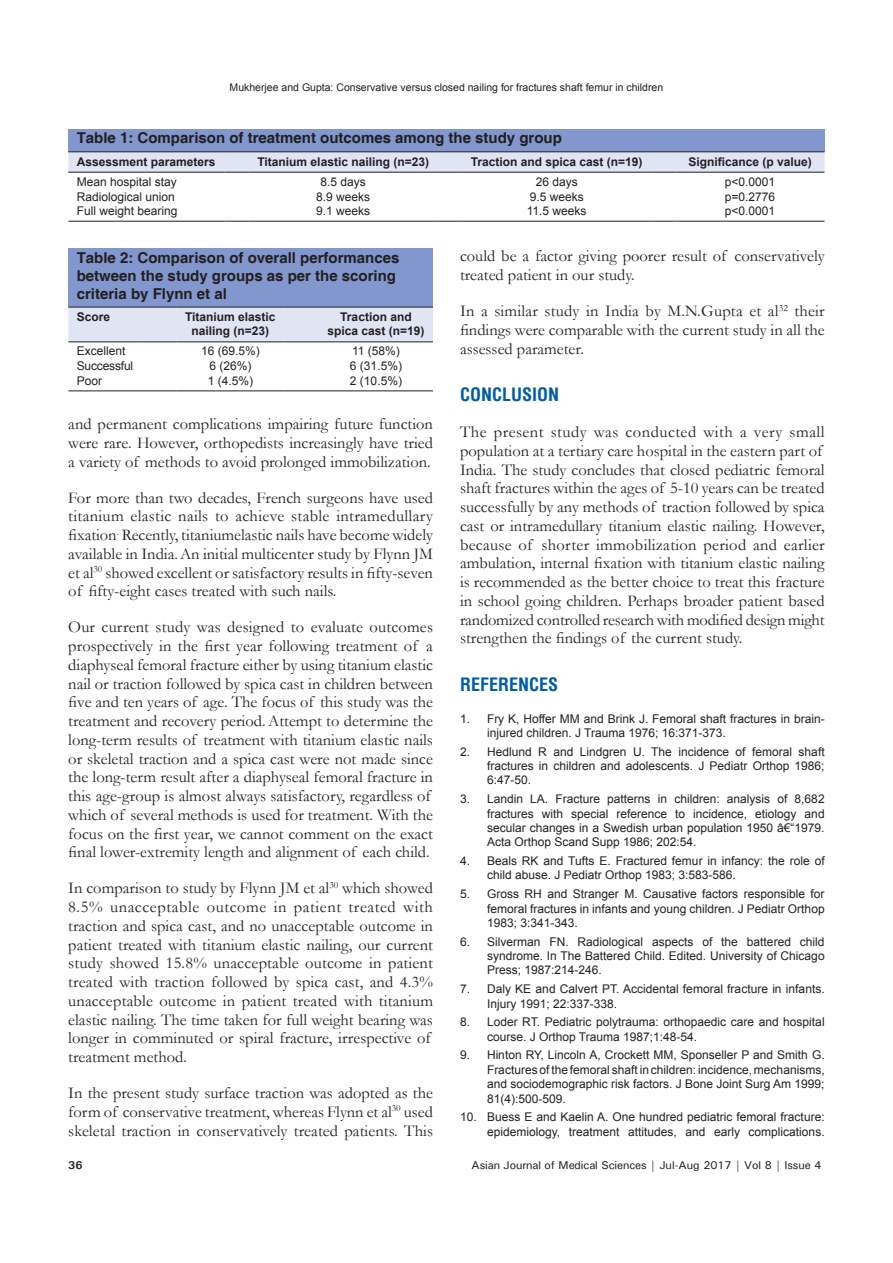
<style>
.page{position:relative;width:893px;height:1263px;background:#fff}
.page>*{position:absolute;margin:0;border:0;box-sizing:border-box;transform-origin:0 0}
.t1{font:700 condensed 18px "Helvetica";color:#015aaa}
.TX{font:16.5px/18.8px "Garamond";color:#231f20;text-align:justify}
.TT{font:700 15px/18px "Helvetica";color:#231f20}
.REF{font:12px/14.4px "Arial";color:#231f20;text-align:justify}
.TCH{font:700 12px/14.4px "Arial";color:#231f20;text-align:center}
.TB{font:12px "Arial";color:#231f20}
.TBL{font:12px "Arial";color:#231f20}
.t2{font:500 11.25px "Univers";letter-spacing:-.01em;color:#231f20}
.t3{font:700 11.25px "Univers";color:#231f20}
.t4{font:10.5px "Arial";color:#231f20}
</style>
<div class="page">
<div style="left:68px;top:129px;width:756px;height:23px;background:#8197cd"></div>
<hr style="left:68px;top:221px;width:156px;height:1px;background:#231f20">
<svg style="left:224px;top:221px;width:25px;height:1px"></svg>
<hr style="left:249px;top:221px;width:189px;height:1px;background:#231f20">
<svg style="left:438px;top:221px;width:24px;height:1px"></svg>
<hr style="left:462px;top:221px;width:189px;height:1px;background:#231f20">
<svg style="left:651px;top:221px;width:25px;height:1px"></svg>
<hr style="left:676px;top:221px;width:148px;height:1px;background:#231f20">
<svg style="left:68px;top:151px;width:756px;height:22px;background:#cfd3e0"></svg>
<hr style="left:676px;top:151px;width:148px;height:1px;background:#231f20">
<div style="left:68px;top:249px;width:365px;height:58px;background:#8197cd"></div>
<div style="left:68px;top:308px;width:365px;height:33px;background:#e0e5f3"></div>
<hr style="left:68px;top:390px;width:74px;height:1px;background:#231f20">
<hr style="left:142px;top:390px;width:34px;height:1px;background:#231f20">
<hr style="left:176px;top:390px;width:108px;height:1px;background:#231f20">
<hr style="left:284px;top:390px;width:35px;height:1px;background:#231f20">
<hr style="left:319px;top:390px;width:114px;height:1px;background:#231f20">
<hr style="left:68px;top:341px;width:74px;height:1px;background:#231f20">
<hr style="left:142px;top:341px;width:34px;height:1px;background:#231f20">
<hr style="left:176px;top:341px;width:108px;height:1px;background:#231f20">
<hr style="left:284px;top:341px;width:35px;height:1px;background:#231f20">
<hr style="left:319px;top:341px;width:114px;height:1px;background:#231f20">
<hr style="left:68px;top:307px;width:74px;height:1px;background:#231f20">
<hr style="left:142px;top:307px;width:34px;height:1px;background:#231f20">
<hr style="left:176px;top:307px;width:108px;height:1px;background:#231f20">
<hr style="left:284px;top:307px;width:35px;height:1px;background:#231f20">
<hr style="left:319px;top:307px;width:114px;height:1px;background:#231f20">
<p class="t4" style="left:230px;top:80px;width:435px">Mukherjee and Gupta: Conservative versus closed nailing for fractures shaft femur in children</p>
<p class="TT" style="left:77px;top:130px;width:487px">Table 1: Comparison of treatment outcomes among the study group</p>
<p class="TCH" style="left:77px;top:155px;width:140px">Assessment parameters</p>
<p class="TCH" style="left:258px;top:155px;width:173px">Titanium elastic nailing (n=23)</p>
<p class="TCH" style="left:471px;top:155px;width:173px">Traction and spica cast (n=19)</p>
<p class="TCH" style="left:688px;top:155px;width:125px">Significance (p value)</p>
<p class="TB" style="left:77px;top:173px;width:102px">Mean hospital stay</p>
<p class="TB" style="left:321px;top:173px;width:47px">8.5 days</p>
<p class="TB" style="left:536px;top:173px;width:44px">26 days</p>
<p class="TB" style="left:725px;top:173px;width:52px">p&lt;0.0001</p>
<p class="TB" style="left:77px;top:188px;width:100px">Radiological union</p>
<p class="TB" style="left:316px;top:188px;width:56px">8.9 weeks</p>
<p class="TB" style="left:530px;top:188px;width:56px">9.5 weeks</p>
<p class="TB" style="left:725px;top:188px;width:52px">p=0.2776</p>
<p class="TBL" style="left:77px;top:203px;width:102px">Full weight bearing</p>
<p class="TBL" style="left:316px;top:203px;width:56px">9.1 weeks</p>
<p class="TBL" style="left:527px;top:203px;width:61px">11.5 weeks</p>
<p class="TBL" style="left:725px;top:203px;width:52px">p&lt;0.0001</p>
<p class="TT" style="left:77px;top:249px;width:324px">Table 2: Comparison of overall performances between the study groups as per the scoring criteria by Flynn et al</p>
<p class="TCH" style="left:77px;top:310px;width:35px">Score</p>
<p class="TCH" style="left:185px;top:310px;width:92px">Titanium elastic nailing (n=23)</p>
<p class="TCH" style="left:327px;top:310px;width:99px">Traction and spica cast (n=19)</p>
<p class="TB" style="left:77px;top:343px;width:50px">Excellent</p>
<p class="TB" style="left:201px;top:343px;width:60px">16 (69.5%)</p>
<p class="TB" style="left:352px;top:343px;width:49px">11 (58%)</p>
<p class="TB" style="left:77px;top:358px;width:58px">Successful</p>
<p class="TB" style="left:209px;top:358px;width:44px">6 (26%)</p>
<p class="TB" style="left:350px;top:358px;width:54px">6 (31.5%)</p>
<p class="TBL" style="left:77px;top:372px;width:27px">Poor</p>
<p class="TBL" style="left:208px;top:372px;width:47px">1 (4.5%)</p>
<p class="TBL" style="left:350px;top:372px;width:54px">2 (10.5%)</p>
<p class="TX" style="left:460px;top:246px;width:366px">could be a factor giving poorer result of conservatively treated patient in our study.</p>
<p class="TX" style="left:460px;top:301px;width:366px">In a similar study in India by M.N.Gupta et al<sup>32</sup> their findings were comparable with the current study in all the assessed parameter.</p>
<h1 class="t1" style="left:460px;top:382px;width:101px">CONCLUSION</h1>
<p class="TX" style="left:460px;top:422px;width:366px;text-align:left">The present study was conducted with a very small population at a tertiary care hospital in the eastern part of India. The study concludes that closed pediatric femoral shaft fractures within the ages of 5-10 years can be treated successfully by any methods of traction followed by spica cast or intramedullary titanium elastic nailing. However, because of shorter immobilization period and earlier ambulation, internal fixation with titanium elastic nailing is recommended as the better choice to treat this fracture in school going children. Perhaps broader patient based randomized controlled research with modified design might strengthen the findings of the current study.</p>
<h1 class="t1" style="left:460px;top:672px;width:100px">REFERENCES</h1>
<p class="REF" style="left:487px;top:711px;width:339px;text-indent:-27px">1. Fry K, Hoffer MM and Brink J. Femoral shaft fractures in brain&shy;injured children. J Trauma 1976; 16:371-373.</p>
<p class="REF" style="left:487px;top:744px;width:339px;text-indent:-27px">2. Hedlund R and Lindgren U. The incidence of femoral shaft fractures in children and adolescents. J Pediatr Orthop 1986; 6:47-50.</p>
<p class="REF" style="left:487px;top:792px;width:339px;text-indent:-27px">3. Landin LA. Fracture patterns in children: analysis of 8,682 fractures with special reference to incidence, etiology and secular changes in a Swedish urban population 1950 â€“1979.<br>Acta Orthop Scand Supp 1986; 202:54.</p>
<p class="REF" style="left:487px;top:853px;width:339px;text-indent:-27px">4. Beals RK and Tufts E. Fractured femur in infancy: the role of child abuse. J Pediatr Orthop 1983; 3:583-586.</p>
<p class="REF" style="left:487px;top:887px;width:339px;text-indent:-27px">5. Gross RH and Stranger M. Causative factors responsible for femoral fractures in infants and young children. J Pediatr Orthop 1983; 3:341-343.</p>
<p class="REF" style="left:487px;top:934px;width:339px;text-indent:-27px">6. Silverman FN. Radiological aspects of the battered child syndrome. In The Battered Child. Edited. University of Chicago Press; 1987:214-246.</p>
<p class="REF" style="left:487px;top:982px;width:339px;text-indent:-27px">7. Daly KE and Calvert PT. Accidental femoral fracture in infants.<br>Injury 1991; 22:337-338.</p>
<p class="REF" style="left:487px;top:1015px;width:339px;text-indent:-27px">8. Loder RT. Pediatric polytrauma: orthopaedic care and hospital course. J Orthop Trauma 1987;1:48-54.</p>
<p class="REF" style="left:487px;top:1048px;width:339px;text-indent:-27px">9. Hinton RY, Lincoln A, Crockett MM, Sponseller P and Smith G.<br>Fractures of the femoral shaft in children: incidence, mechanisms, and sociodemographic risk factors. J Bone Joint Surg Am 1999; 81(4):500-509.</p>
<p class="REF" style="left:460px;top:1110px;width:366px;text-align:right">10. Buess E and Kaelin A. One hundred pediatric femoral fracture: epidemiology, treatment attitudes, and early complications.</p>
<p class="TX" style="left:68px;top:414px;width:366px">and permanent complications impairing future function were rare. However, orthopedists increasingly have tried a variety of methods to avoid prolonged immobilization.</p>
<p class="TX" style="left:68px;top:488px;width:366px">For more than two decades, French surgeons have used titanium elastic nails to achieve stable intramedullary fixation<sup>.</sup> Recently, titaniumelastic nails have become widely available in India.An initial multicenter study by Flynn JM et al<sup>30</sup> showed excellent or satisfactory results in fifty-seven of fifty-eight cases treated with such nails.</p>
<p class="TX" style="left:68px;top:617px;width:366px;text-align:left">Our current study was designed to evaluate outcomes prospectively in the first year following treatment of a diaphyseal femoral fracture either by using titanium elastic nail or traction followed by spica cast in children between five and ten years of age. The focus of this study was the treatment and recovery period.Attempt to determine the long-term results of treatment with titanium elastic nails or skeletal traction and a spica cast were not made since the long-term result after a diaphyseal femoral fracture in this age-group is almost always satisfactory, regardless of which of several methods is used for treatment. With the focus on the first year, we cannot comment on the exact final lower-extremity length and alignment of each child.</p>
<p class="TX" style="left:68px;top:878px;width:366px;text-align:left">In comparison to study by Flynn JM et al<sup>30</sup> which showed 8.5% unacceptable outcome in patient treated with traction and spica cast, and no unacceptable outcome in patient treated with titanium elastic nailing, our current study showed 15.8% unacceptable outcome in patient treated with traction followed by spica cast, and 4.3% unacceptable outcome in patient treated with titanium elastic nailing. The time taken for full weight bearing was longer in comminuted or spiral fracture, irrespective of treatment method.</p>
<p class="TX" style="left:68px;top:1083px;width:366px">In the present study surface traction was adopted as the form of conservative treatment, whereas Flynn et al<sup>30</sup> used skeletal traction in conservatively treated patients. This</p>
<p class="t3" style="left:68px;top:1158px;width:16px">36</p>
<p class="t2" style="left:471px;top:1157px;width:351px">Asian Journal of Medical Sciences | Jul-Aug 2017 | Vol 8 | Issue 4</p>
</div>
